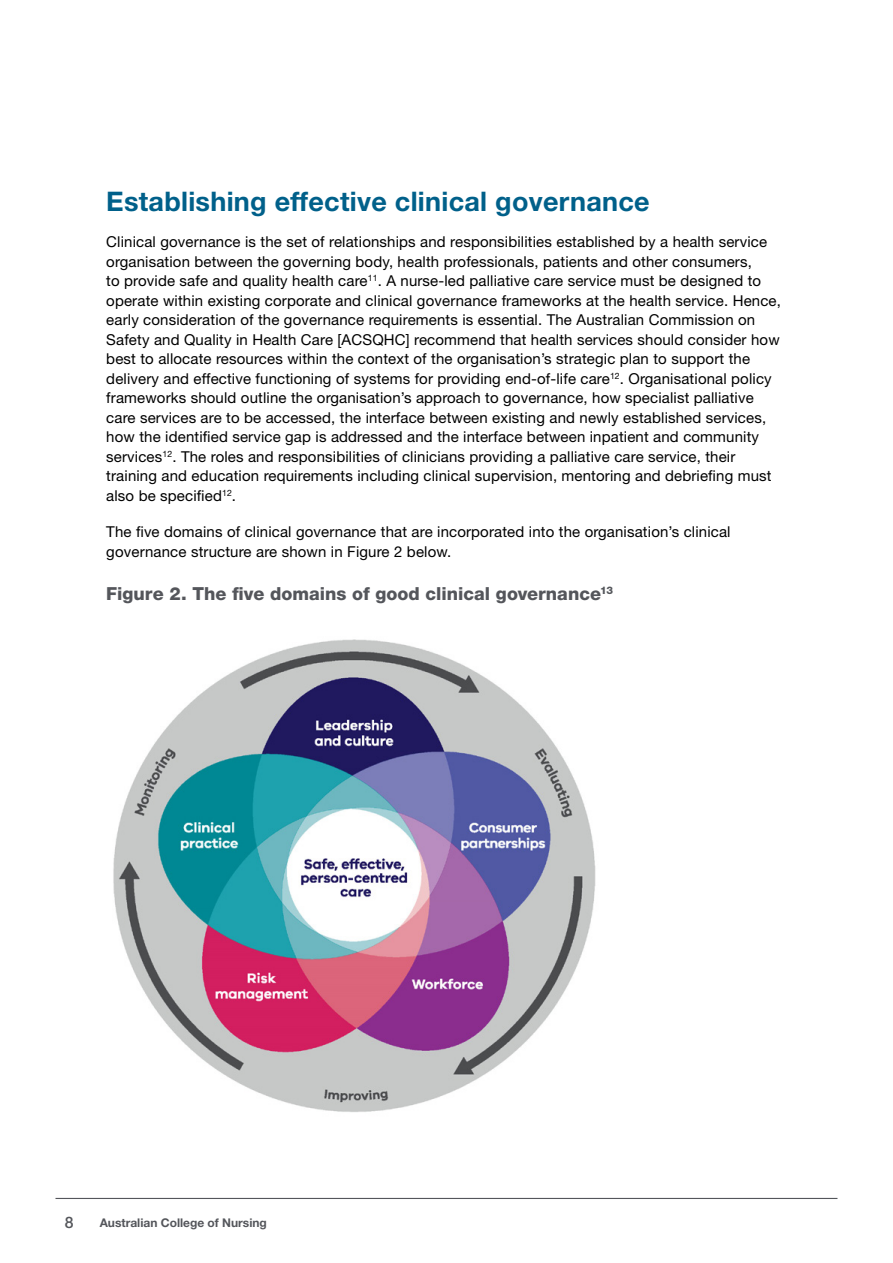
<style>
.page{position:relative;width:893px;height:1263px;background:#fff}
.page>*{position:absolute;margin:0;border:0;box-sizing:border-box;transform-origin:0 0}
.t1{font:700 27px "Helvetica Neue LT Std";letter-spacing:.01em;color:#00608a}
.t2{font:800 18px "Helvetica Neue LT Std";color:#54565b}
.t3{font:500 15.75px "Helvetica Neue LT Std";color:#54565b}
.t4{font:15px/19.5px "Helvetica Neue LT Std";letter-spacing:.01em;color:#000}
.t5{font:700 12px "Helvetica Neue LT Std";color:#54565b}
</style>
<div class="page">
<hr style="left:56px;top:1198px;width:781px;height:1px;background:#54565b">
<img style="left:113px;top:639px;width:483px;height:473px">
<h1 class="t1" style="left:106px;top:184px;width:545px">Establishing effective clinical governance</h1>
<p class="t4" style="left:106px;top:232px;width:676px">Clinical governance is the set of relationships and responsibilities established by a health service organisation between the governing body, health professionals, patients and other consumers,<br>to provide safe and quality health care<sup>11</sup>. A nurse-led palliative care service must be designed to operate within existing corporate and clinical governance frameworks at the health service. Hence, early consideration of the governance requirements is essential. The Australian Commission on Safety and Quality in Health Care [ACSQHC] recommend that health services should consider how best to allocate resources within the context of the organisation’s strategic plan to support the delivery and effective functioning of systems for providing end-of-life care<sup>12</sup>. Organisational policy frameworks should outline the organisation’s approach to governance, how specialist palliative care services are to be accessed, the interface between existing and newly established services, how the identified service gap is addressed and the interface between inpatient and community services<sup>12</sup>. The roles and responsibilities of clinicians providing a palliative care service, their training and education requirements including clinical supervision, mentoring and debriefing must also be specified<sup>12</sup>.</p>
<p class="t4" style="left:106px;top:522px;width:626px">The five domains of clinical governance that are incorporated into the organisation’s clinical governance structure are shown in Figure 2 below.</p>
<p class="t2" style="left:106px;top:583px;width:508px">Figure 2. The five domains of good clinical governance<sup>13</sup></p>
<p class="t3" style="left:65px;top:1213px;width:10px">8</p>
<p class="t5" style="left:100px;top:1215px;width:169px">Australian College of Nursing</p>
</div>
